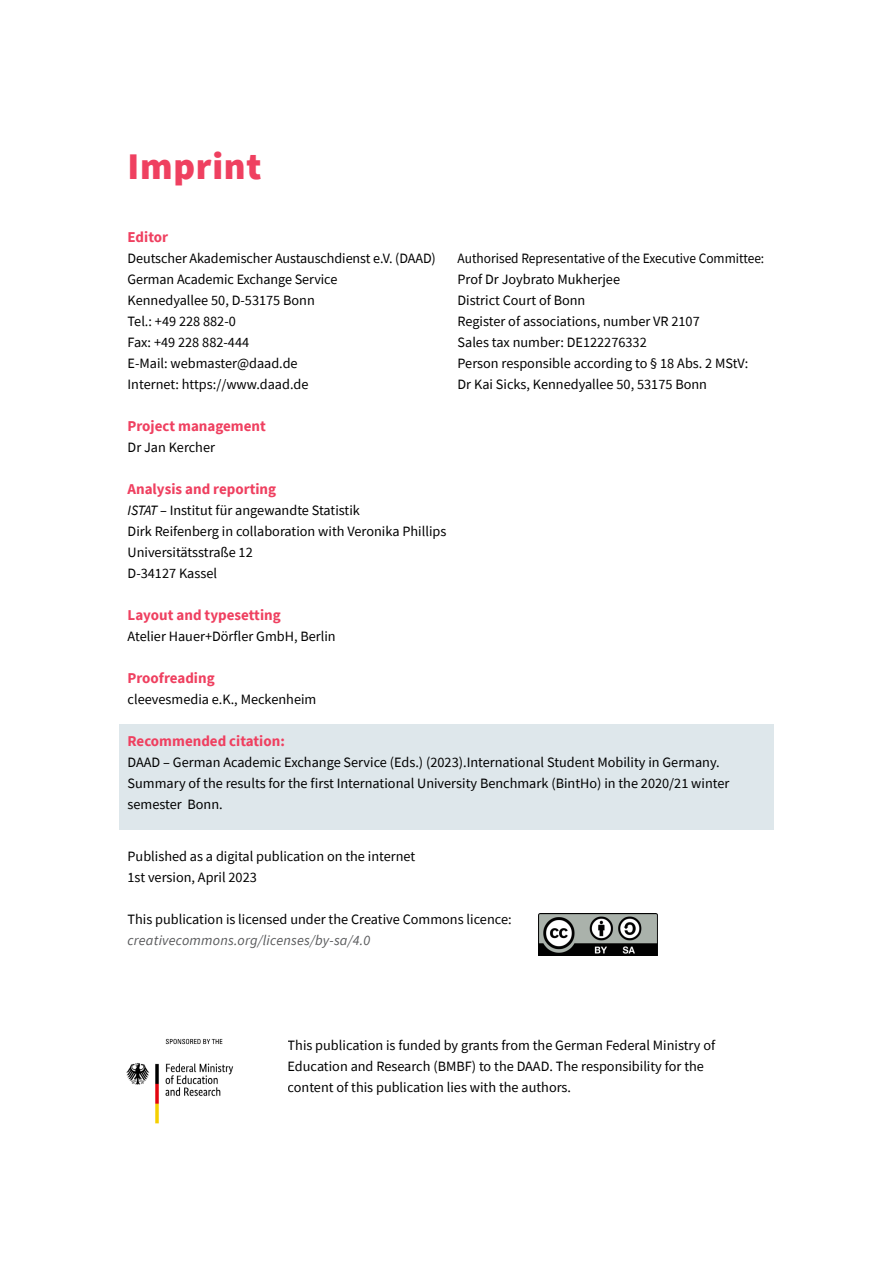
<style>
.page{position:relative;width:893px;height:1263px;background:#fff}
.page>*{position:absolute;margin:0;border:0;box-sizing:border-box;transform-origin:0 0}
.t1{font:900 37.5px "Source Sans Pro";letter-spacing:.02em;color:#ef4060}
.t2{font:700 15px "Source Sans Pro";color:#ef4060}
.t3{font:14.25px/21px "Source Sans Pro";color:#000}
.t4{font:14.25px/21px "Source Sans Pro";color:#000;scale:.94 1}
.t5{font:italic 14.25px "Source Sans Pro";letter-spacing:.015em;color:#58595b}
.s1{font-style:italic}
</style>
<div class="page">
<div style="left:119px;top:725px;width:655px;height:105px;background:#dee7eb"></div>
<img style="left:538px;top:913px;width:120px;height:42px">
<img style="left:126px;top:1038px;width:108px;height:86px">
<h1 class="t1" style="left:128px;top:140px;width:135px">Imprint</h1>
<p class="t2" style="left:128px;top:226px;width:42px">Editor</p>
<p class="t3" style="left:128px;top:247px;width:310px">Deutscher Akademischer Austauschdienst e.V. (DAAD)<br>German Academic Exchange Service<br>Kennedyallee 50, D-53175 Bonn<br>Tel.: +49 228 882-0<br>Fax: +49 228 882-444<br>E-Mail: webmaster@daad.de<br>Internet: https://www.daad.de</p>
<p class="t2" style="left:128px;top:415px;width:140px">Project management</p>
<p class="t3" style="left:128px;top:436px;width:89px">Dr Jan Kercher</p>
<p class="t2" style="left:128px;top:478px;width:150px">Analysis and reporting</p>
<p class="t3" style="left:128px;top:499px;width:320px"><span class="s1">ISTAT</span> – Institut für angewandte Statistik<br>Dirk Reifenberg in collaboration with Veronika Phillips Universitätsstraße 12<br>D-34127 Kassel</p>
<p class="t2" style="left:128px;top:604px;width:155px">Layout and typesetting</p>
<p class="t3" style="left:128px;top:625px;width:210px">Atelier Hauer+Dörfler GmbH, Berlin</p>
<p class="t2" style="left:128px;top:667px;width:89px">Proofreading</p>
<p class="t3" style="left:128px;top:688px;width:190px">cleevesmedia e.K., Meckenheim</p>
<p class="t2" style="left:128px;top:730px;width:159px">Recommended citation:</p>
<p class="t3" style="left:128px;top:751px;width:603px">DAAD – German Academic Exchange Service (Eds.) (2023).International Student Mobility in Germany.<br>Summary of the results for the first International University Benchmark (BintHo) in the 2020/21 winter semester Bonn.</p>
<p class="t4" style="left:458px;top:247px;width:328px">Authorised Representative of the Executive Committee:<br>Prof Dr Joybrato M ukherjee<br>District Court of Bonn<br>Register of associations, number VR 2107<br>Sales tax number: DE122276332<br>Person responsible according to § 18 Abs. 2 M StV:<br>Dr Kai Sicks, Kennedyallee 50, 53175 Bonn</p>
<p class="t3" style="left:128px;top:846px;width:289px">Published as a digital publication on the internet<br>1st version, April 2023</p>
<p class="t3" style="left:128px;top:909px;width:386px">This publication is licensed under the Creative Commons licence:</p>
<p class="t5" style="left:128px;top:931px;width:244px">creativecommons.org/licenses/by-sa/4.0</p>
<p class="t3" style="left:288px;top:1035px;width:429px">This publication is funded by grants from the German Federal M inistry of<br>Education and Research (BM BF) to the DAAD. The responsibility for the content of this publication lies with the authors.</p>
</div>
